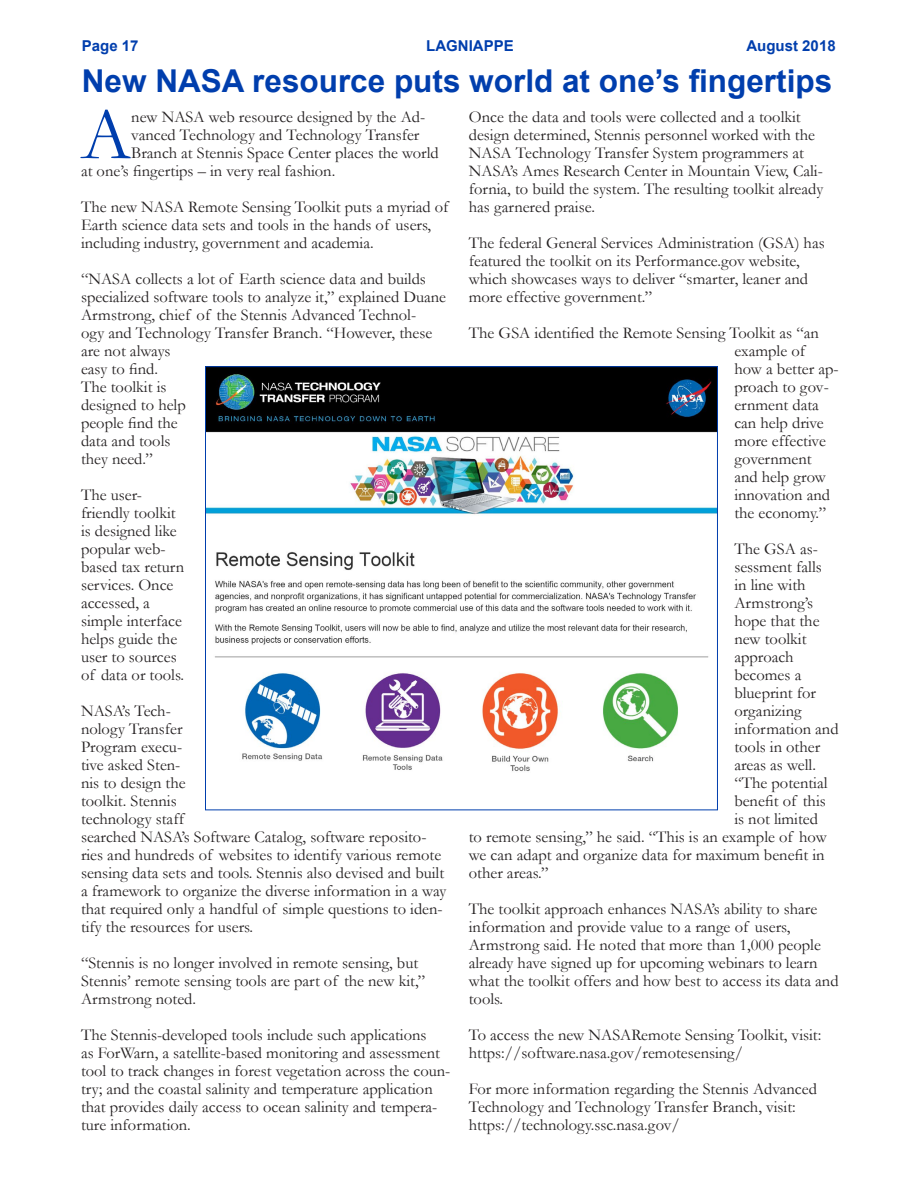
<style>
.page{position:relative;width:918px;height:1188px;background:#fff}
.page>*{position:absolute;margin:0;border:0;box-sizing:border-box;transform-origin:0 0}
.t1{font:74.25px "Garamond";color:#003ead}
.t2{font:700 31.5px "Arial";color:#003ead}
.t3{font:16.5px/18px "Garamond";color:#231f20}
.t4{font:700 15px "Arial";color:#003ead}
</style>
<div class="page">
<img style="left:207px;top:368px;width:509px;height:404px">
<p class="t4" style="left:82px;top:35px;width:58px">Page 17</p>
<p class="t4" style="left:426px;top:35px;width:89px">LAGNIAPPE</p>
<p class="t4" style="left:746px;top:35px;width:91px">August 2018</p>
<p class="t2" style="left:82px;top:59px;width:752px">New NASA resource puts world at one’s fingertips</p>
<p class="t1" style="left:81px;top:85px;width:52px">A</p>
<p class="t3" style="left:131px;top:108px;width:295px">new NASA web resource designed by the Ad-</p>
<p class="t3" style="left:469px;top:108px;width:356px">Once the data and tools were collected and a toolkit design determined, Stennis personnel worked with the NASA Technology Transfer System programmers at NASA’s Ames Research Center in Mountain View, Cali&shy;fornia, to build the system. The resulting toolkit already has garnered praise.</p>
<p class="t3" style="left:469px;top:234px;width:357px">The federal General Services Administration (GSA) has featured the toolkit on its Performance.gov website, which showcases ways to deliver “smarter, leaner and more effective government.”</p>
<p class="t3" style="left:734px;top:324px;width:106px;text-indent:-266px">The GSA identified the Remote Sensing Toolkit as “an example of<br>how a better ap&shy;proach to gov&shy;ernment data can help drive more effective government and help grow innovation and the economy.”</p>
<p class="t3" style="left:734px;top:540px;width:89px">The GSA as&shy;sessment falls in line with<br>Armstrong’s hope that the new toolkit</p>
<p class="t3" style="left:734px;top:648px;width:61px">approach</p>
<p class="t3" style="left:734px;top:666px;width:69px">becomes a</p>
<p class="t3" style="left:734px;top:684px;width:83px">blueprint for</p>
<p class="t3" style="left:734px;top:702px;width:69px">organizing</p>
<p class="t3" style="left:734px;top:720px;width:106px">information and</p>
<p class="t3" style="left:734px;top:738px;width:87px">tools in other</p>
<p class="t3" style="left:734px;top:756px;width:83px">areas as well.</p>
<p class="t3" style="left:734px;top:774px;width:95px">“The potential</p>
<p class="t3" style="left:734px;top:792px;width:93px">benefit of this</p>
<p class="t3" style="left:734px;top:810px;width:85px">is not limited</p>
<p class="t3" style="left:469px;top:828px;width:359px">to remote sensing,” he said. “This is an example of how</p>
<p class="t3" style="left:469px;top:846px;width:357px">we can adapt and organize data for maximum benefit in</p>
<p class="t3" style="left:469px;top:864px;width:81px">other areas.”</p>
<p class="t3" style="left:469px;top:900px;width:371px">The toolkit approach enhances NASA’s ability to share information and provide value to a range of users, Armstrong said. He noted that more than 1,000 people already have signed up for upcoming webinars to learn what the toolkit offers and how best to access its data and tools.</p>
<p class="t3" style="left:469px;top:1026px;width:354px">To access the new NASARemote Sensing Toolkit, visit:</p>
<p class="t3" style="left:469px;top:1044px;width:276px">https://software.nasa.gov/remotesensing/</p>
<p class="t3" style="left:469px;top:1080px;width:350px">For more information regarding the Stennis Advanced<br>Technology and Technology Transfer Branch, visit:</p>
<p class="t3" style="left:469px;top:1116px;width:213px">https://technology.ssc.nasa.gov/</p>
<p class="t3" style="left:131px;top:126px;width:290px">vanced Technology and Technology Transfer</p>
<p class="t3" style="left:131px;top:144px;width:309px">Branch at Stennis Space Center places the world</p>
<p class="t3" style="left:81px;top:162px;width:256px">at one’s fingertips – in very real fashion.</p>
<p class="t3" style="left:81px;top:198px;width:369px">The new NASA Remote Sensing Toolkit puts a myriad of<br>Earth science data sets and tools in the hands of users, including industry, government and academia.</p>
<p class="t3" style="left:81px;top:270px;width:367px">“NASA collects a lot of Earth science data and builds specialized software tools to analyze it,” explained Duane<br>Armstrong, chief of the Stennis Advanced Technol-<br>ogy and Technology Transfer Branch. “However, these are not always<br>easy to find.<br>The toolkit is<br>designed to help<br>people find the<br>data and tools<br>they need.”</p>
<p class="t3" style="left:81px;top:486px;width:105px">The user&shy;friendly toolkit is designed like popular web&shy;based tax return services. Once accessed, a simple interface helps guide the user to sources of data or tools.</p>
<p class="t3" style="left:81px;top:702px;width:367px">NASA’s Tech-<br>nology Transfer<br>Program execu-<br>tive asked Sten-<br>nis to design the<br>toolkit. Stennis<br>technology staff<br>searched NASA’s Software Catalog, software reposito&shy;ries and hundreds of websites to identify various remote sensing data sets and tools. Stennis also devised and built a framework to organize the diverse information in a way that required only a handful of simple questions to iden&shy;tify the resources for users.</p>
<p class="t3" style="left:81px;top:954px;width:346px">“Stennis is no longer involved in remote sensing, but<br>Stennis’ remote sensing tools are part of the new kit,”<br>Armstrong noted.</p>
<p class="t3" style="left:81px;top:1026px;width:371px">The Stennis-developed tools include such applications<br>as ForWarn, a satellite-based monitoring and assessment tool to track changes in forest vegetation across the coun&shy;try; and the coastal salinity and temperature application that provides daily access to ocean salinity and tempera&shy;ture information.</p>
</div>
